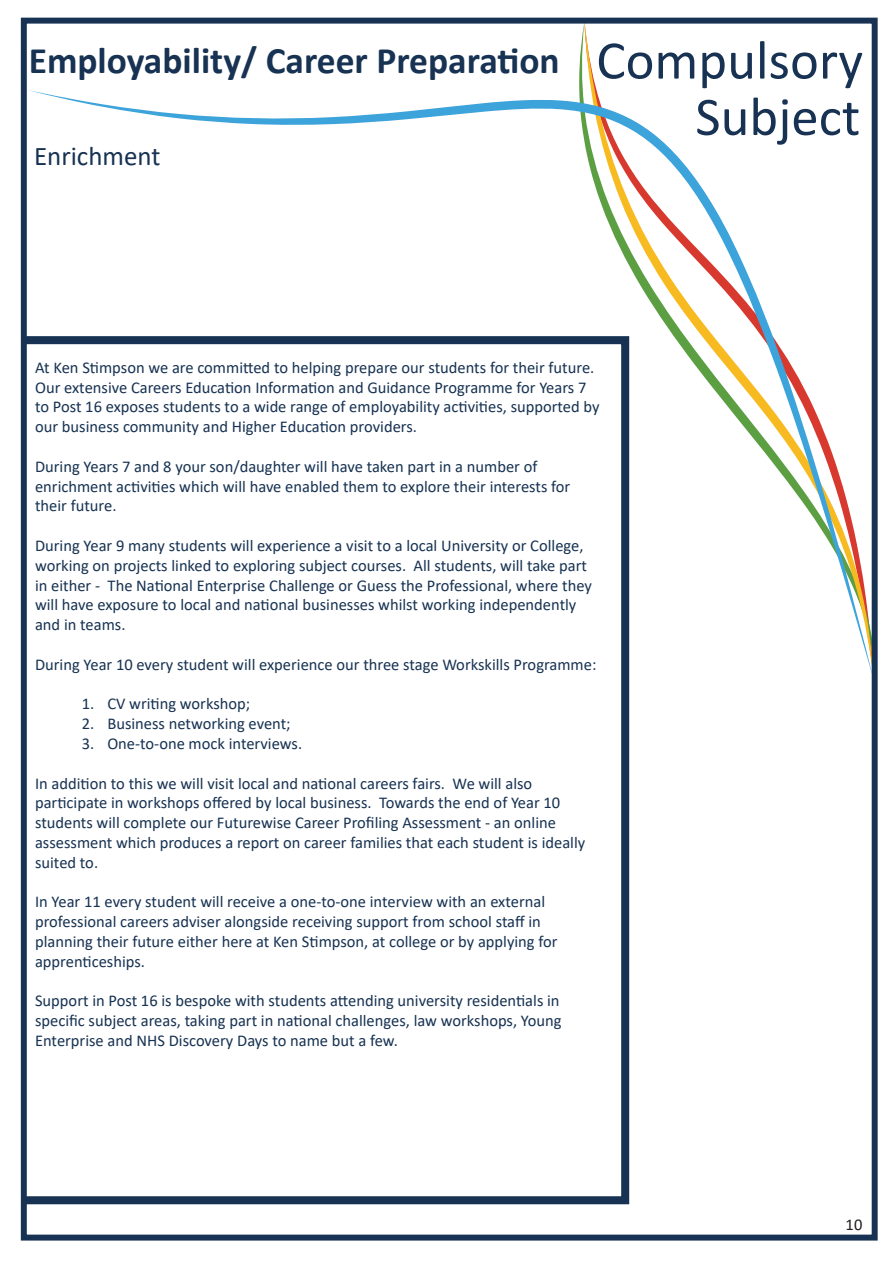
<style>
.page{position:relative;width:893px;height:1263px;background:#fff}
.page>*{position:absolute;margin:0;border:0;box-sizing:border-box;transform-origin:0 0}
.t1{font:54.9px/56.4px "Calibri";color:#173252;text-align:right}
.Course_Title{font:700 37.5px "Calibri";color:#173252}
.Course_Details{font:27px "Calibri";color:#173252}
.General_Text{font:16.5px/19.8px "Calibri";color:#173252}
.t2{font:16.5px "Calibri";color:#231f20}
</style>
<div class="page">
<div style="left:22px;top:336px;width:607px;height:868px;border:8px solid #fff"></div>
<svg style="left:28px;top:90px;width:843px;height:590px"></svg>
<div style="left:21px;top:18px;width:857px;height:1222px;border:6px solid #173252"></div>
<p class="Course_Title" style="left:29px;top:34px;width:533px">Employability/ Career Preparation</p>
<p class="Course_Details" style="left:34px;top:137px;width:128px">Enrichment</p>
<h1 class="t1" style="left:596px;top:31px;width:268px">Compulsory<br>Subject</h1>
<p class="General_Text" style="left:35px;top:357px;width:566px">At Ken Stimpson we are committed to helping prepare our students for their future.<br>Our extensive Careers Education Information and Guidance Programme for Years 7 to Post 16 exposes students to a wide range of employability activities, supported by our business community and Higher Education providers.</p>
<p class="General_Text" style="left:35px;top:456px;width:537px">During Years 7 and 8 your son/daughter will have taken part in a number of enrichment activities which will have enabled them to explore their interests for their future.</p>
<p class="General_Text" style="left:35px;top:535px;width:558px">During Year 9 many students will experience a visit to a local University or College, working on projects linked to exploring subject courses. All students, will take part in either - The National Enterprise Challenge or Guess the Professional, where they will have exposure to local and national businesses whilst working independently and in teams.</p>
<p class="General_Text" style="left:35px;top:654px;width:563px">During Year 10 every student will experience our three stage Workskills Programme:</p>
<p class="General_Text" style="left:82px;top:694px;width:170px">1. CV writing workshop;</p>
<p class="General_Text" style="left:82px;top:713px;width:210px">2. Business networking event;</p>
<p class="General_Text" style="left:82px;top:733px;width:222px">3. One-to-one mock interviews.</p>
<p class="General_Text" style="left:35px;top:773px;width:552px">In addition to this we will visit local and national careers fairs. We will also participate in workshops offered by local business. Towards the end of Year 10 students will complete our Futurewise Career Profiling Assessment - an online assessment which produces a report on career families that each student is ideally suited to.</p>
<p class="General_Text" style="left:35px;top:892px;width:524px">In Year 11 every student will receive a one-to-one interview with an external professional careers adviser alongside receiving support from school staff in planning their future either here at Ken Stimpson, at college or by applying for apprenticeships.</p>
<p class="General_Text" style="left:35px;top:991px;width:528px;text-align:justify">Support in Post 16 is bespoke with students attending university residentials in specific subject areas, taking part in national challenges, law workshops, Young Enterprise and NHS Discovery Days to name but a few.</p>
<p class="t2" style="left:846px;top:1213px;width:18px">10</p>
</div>
